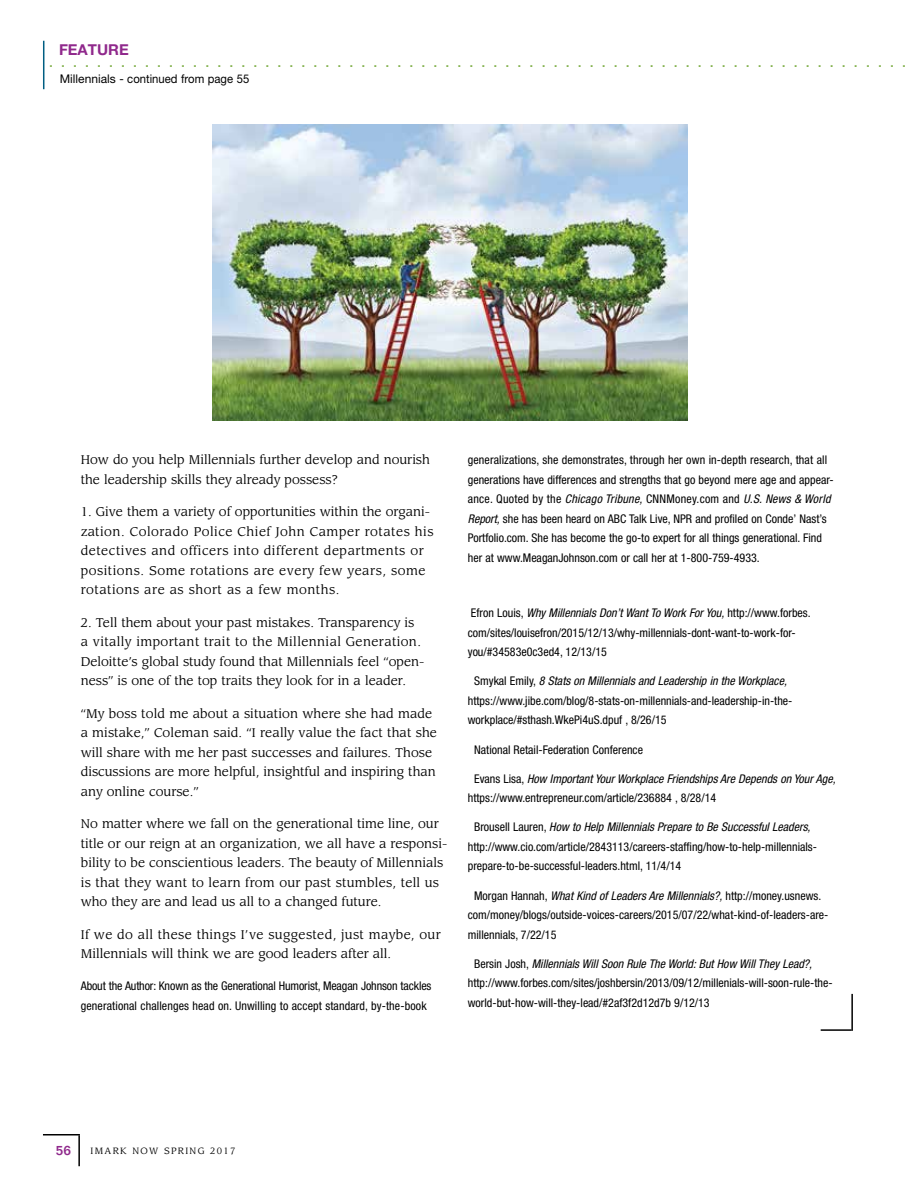
<style>
.page{position:relative;width:918px;height:1188px;background:#fff}
.page>*{position:absolute;margin:0;border:0;box-sizing:border-box;transform-origin:0 0}
.t1{font:16.5px "Helvetica Neue";color:#84b24f}
.t2{font:700 15px "Helvetica Neue";color:#90298c}
.t3{font:500 13.5px "Folio";color:#90298c}
.t4{font:12.3px/19.5px "Leawood";color:#000}
.t5{font:12.3px/19.5px "Leawood";letter-spacing:.04em;color:#000}
.t6{font:condensed 12px/19.5px "Helvetica Neue";color:#000}
.t7{font:12px "Helvetica Neue";letter-spacing:.005em;color:#000}
.t8{font:9px "Leawood";letter-spacing:.15em;color:#000}
.s1{font-style:italic}
</style>
<div class="page">
<hr style="left:821px;top:1029px;width:31px;height:2px;background:#000">
<hr style="left:851px;top:994px;width:2px;height:37px;background:#000">
<hr style="left:78px;top:1135px;width:2px;height:31px;background:#000">
<hr style="left:43px;top:1134px;width:37px;height:2px;background:#000">
<hr style="left:43px;top:41px;width:1px;height:48px;background:#005e82">
<img style="left:213px;top:125px;width:475px;height:296px">
<p class="t2" style="left:59px;top:41px;width:71px">FEATURE</p>
<h1 class="t1" style="left:49px;top:52px;width:859px">........................................................................</h1>
<p class="t7" style="left:60px;top:72px;width:191px">Millennials - continued from page 55</p>
<p class="t4" style="left:81px;top:450px;width:351px">How do you help Millennials further develop and nourish the leadership skills they already possess?</p>
<p class="t5" style="left:81px;top:502px;width:354px">1. Give them a variety of opportunities within the organi&shy;zation. Colorado Police Chief John Camper rotates his detectives and officers into different departments or positions. Some rotations are every few years, some rotations are as short as a few months.</p>
<p class="t4" style="left:81px;top:613px;width:345px">2. Tell them about your past mistakes. Transparency is a vitally important trait to the Millennial Generation.<br>Deloitte’s global study found that Millennials feel “open&shy;ness” is one of the top traits they look for in a leader.</p>
<p class="t4" style="left:81px;top:704px;width:358px">“My boss told me about a situation where she had made a mistake,” Coleman said. “I really value the fact that she will share with me her past successes and failures. Those discussions are more helpful, insightful and inspiring than any online course.”</p>
<p class="t4" style="left:81px;top:814px;width:368px">No matter where we fall on the generational time line, our title or our reign at an organization, we all have a responsi&shy;bility to be conscientious leaders. The beauty of Millennials is that they want to learn from our past stumbles, tell us who they are and lead us all to a changed future.</p>
<p class="t4" style="left:81px;top:925px;width:362px">If we do all these things I’ve suggested, just maybe, our<br>Millennials will think we are good leaders after all.</p>
<p class="t6" style="left:81px;top:976px;width:352px">About the Author: Known as the Generational Humorist, Meagan Johnson tackles generational challenges head on. Unwilling to accept standard, by-the-book</p>
<p class="t6" style="left:468px;top:450px;width:367px">generalizations, she demonstrates, through her own in-depth research, that all generations have differences and strengths that go beyond mere age and appear&shy;ance. Quoted by the <span class="s1">Chicago Tribune,</span> CNNMoney.com and <span class="s1">U.S. News &amp; World Report,</span> she has been heard on ABC Talk Live, NPR and profiled on Conde’ Nast’s Portfolio.com. She has become the go-to expert for all things generational. Find her at www.MeaganJohnson.com or call her at 1-800-759-4933.</p>
<p class="t6" style="left:468px;top:603px;width:344px">Efron Louis, <span class="s1">Why Millennials Don’t Want To Work For You,</span> http://www.forbes. com/sites/louisefron/2015/12/13/why-millennials-dont-want-to-work-for&shy;you/#34583e0c3ed4, 12/13/15</p>
<p class="t6" style="left:468px;top:671px;width:326px;text-indent:6px">Smykal Emily, <span class="s1">8 Stats on Millennials and Leadership in the Workplace, </span>https://www.jibe.com/blog/8-stats-on-millennials-and-leadership-in-the&shy;workplace/#sthash.WkePi4uS.dpuf , 8/26/15</p>
<p class="t6" style="left:474px;top:739px;width:170px">National Retail-Federation Conference</p>
<p class="t6" style="left:468px;top:769px;width:369px;text-indent:6px">Evans Lisa, <span class="s1">How Important Your Workplace Friendships Are Depends on Your Age, </span>https://www.entrepreneur.com/article/236884 , 8/28/14</p>
<p class="t6" style="left:468px;top:817px;width:351px;text-indent:6px">Brousell Lauren, <span class="s1">How to Help Millennials Prepare to Be Successful Leaders, </span>http://www.cio.com/article/2843113/careers-staffing/how-to-help-millennials&shy;prepare-to-be-successful-leaders.html, 11/4/14</p>
<p class="t6" style="left:468px;top:886px;width:362px;text-indent:6px">Morgan Hannah, <span class="s1">What Kind of Leaders Are Millennials?,</span> http://money.usnews. com/money/blogs/outside-voices-careers/2015/07/22/what-kind-of-leaders-are&shy;millennials, 7/22/15</p>
<p class="t6" style="left:468px;top:954px;width:366px;text-indent:6px">Bersin Josh, <span class="s1">Millennials Will Soon Rule The World: But How Will They Lead?, </span>http://www.forbes.com/sites/joshbersin/2013/09/12/millenials-will-soon-rule-the&shy;world-but-how-will-they-lead/#2af3f2d12d7b 9/12/13</p>
<p class="t3" style="left:56px;top:1142px;width:17px">56</p>
<p class="t8" style="left:90px;top:1145px;width:147px">IMARK NOW SPRING 2017</p>
</div>
